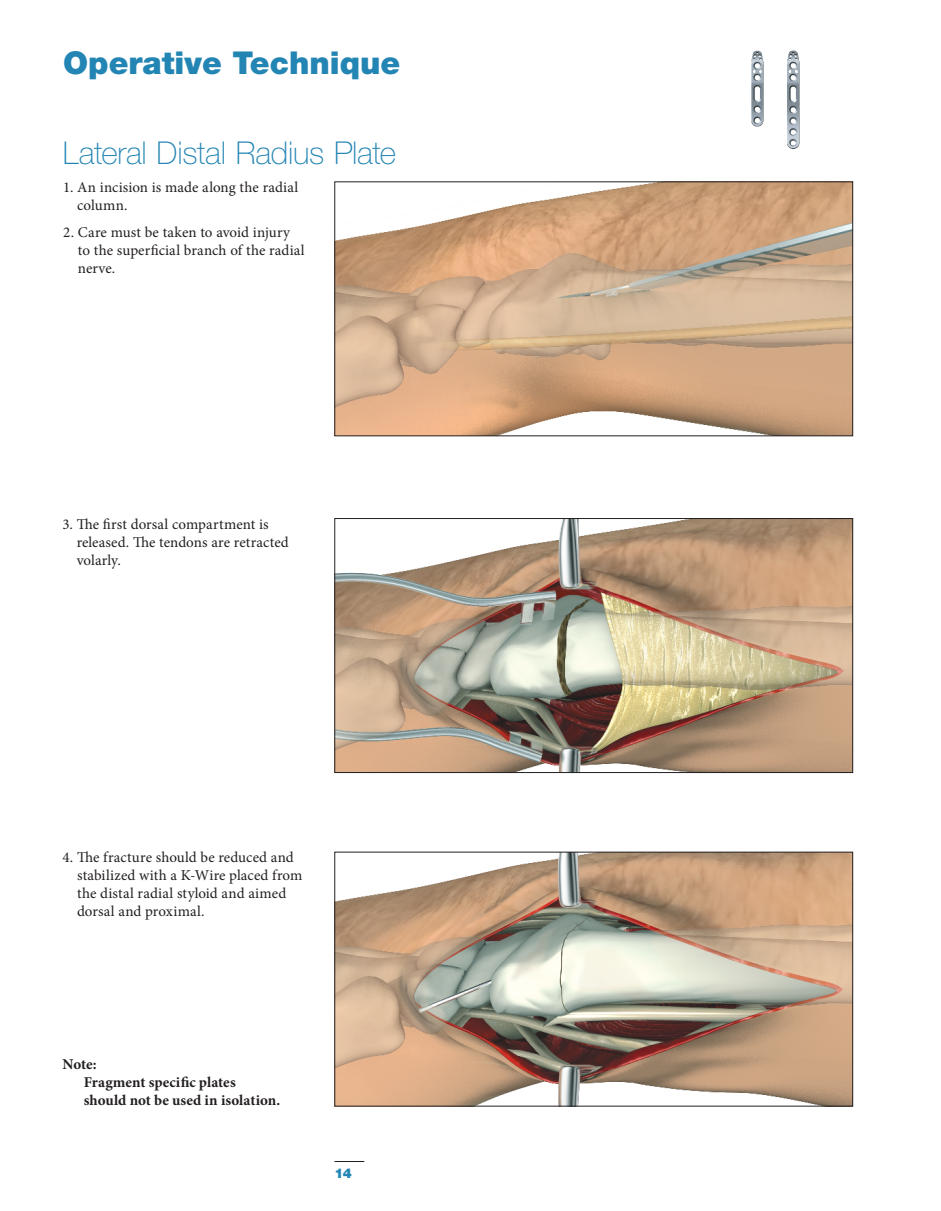
<style>
.page{position:relative;width:941px;height:1211px;background:#fff}
.page>*{position:absolute;margin:0;border:0;box-sizing:border-box;transform-origin:0 0}
.t1{font:100 31.5px "Helvetica Neue";letter-spacing:-.01em;color:#2385b3}
.t2{font:900 31.5px "Helvetica Neue";color:#2385b3}
.t3{font:15px/18px "Minion Pro";letter-spacing:.005em;color:#231f20}
.t4{font:700 15px/18px "Minion Pro";color:#231f20}
.t5{font:900 13.5px "Helvetica Neue";color:#2385b3}
</style>
<div class="page">
<svg style="left:335px;top:1161px;width:29px;height:1px"></svg>
<img style="left:787px;top:50px;width:13px;height:99px">
<img style="left:336px;top:184px;width:515px;height:250px">
<div style="left:334px;top:182px;width:519px;height:254px;border:1px solid #231f20"></div>
<img style="left:336px;top:520px;width:515px;height:251px">
<div style="left:334px;top:518px;width:519px;height:255px;border:1px solid #231f20"></div>
<img style="left:336px;top:854px;width:515px;height:250px">
<div style="left:334px;top:852px;width:519px;height:254px;border:1px solid #231f20"></div>
<img style="left:751px;top:50px;width:13px;height:77px">
<h1 class="t2" style="left:63px;top:44px;width:339px">Operative Technique</h1>
<h1 class="t1" style="left:63px;top:135px;width:335px">Lateral Distal Radius Plate</h1>
<p class="t3" style="left:77px;top:179px;width:223px;text-indent:-14px">1. An incision is made along the radial column.</p>
<p class="t3" style="left:78px;top:223px;width:228px;text-indent:-15px">2. Care must be taken to avoid injury to the superficial branch of the radial nerve.</p>
<p class="t3" style="left:77px;top:515px;width:214px;text-indent:-14px">3. The first dorsal compartment is released. The tendons are retracted volarly.</p>
<p class="t3" style="left:77px;top:849px;width:227px;text-indent:-15px">4. The fracture should be reduced and stabilized with a K-Wire placed from the distal radial styloid and aimed dorsal and proximal.</p>
<p class="t4" style="left:84px;top:1055px;width:198px;text-indent:-21px">Note:<br>Fragment specific plates should not be used in isolation.</p>
<p class="t5" style="left:334px;top:1165px;width:19px">14</p>
</div>
